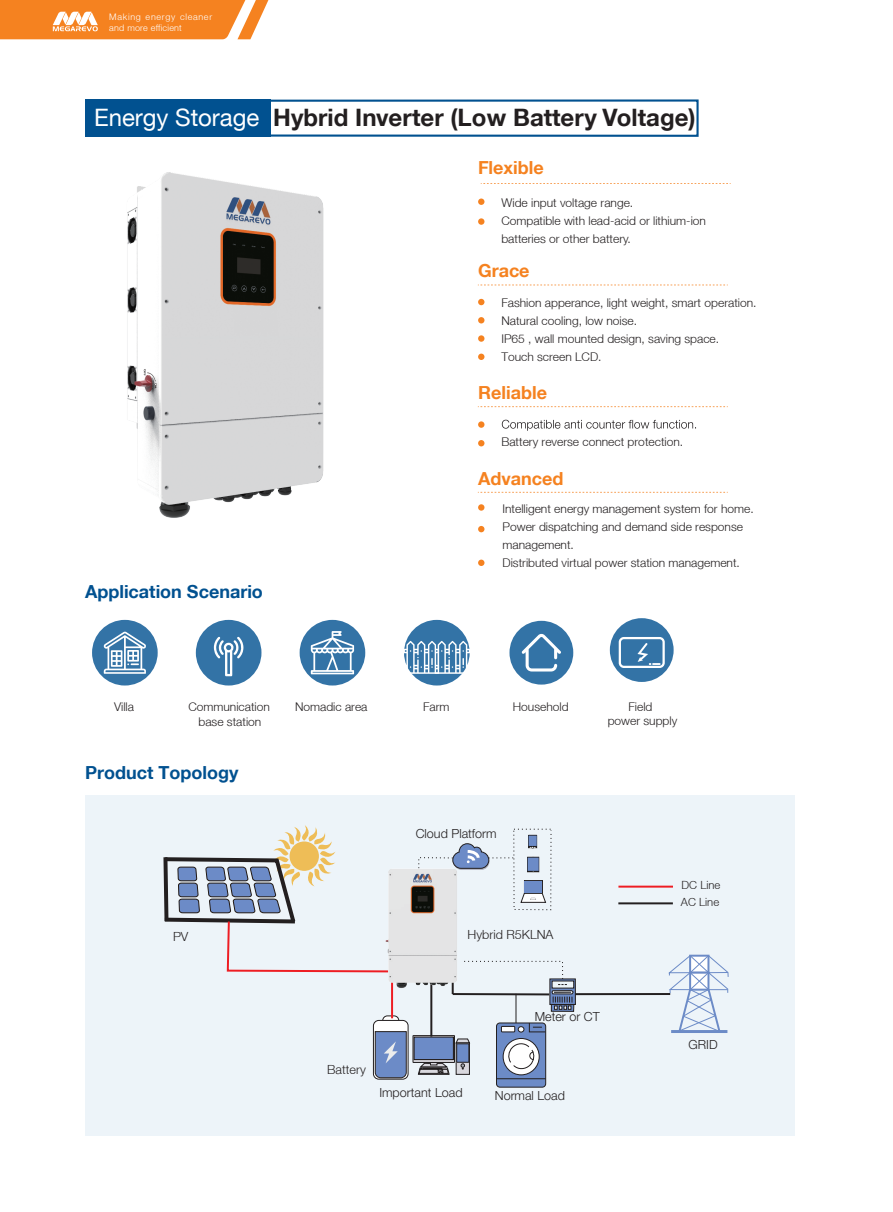
<style>
.page{position:relative;width:893px;height:1212px;background:#fff}
.page>*{position:absolute;margin:0;border:0;box-sizing:border-box;transform-origin:0 0}
.t1{font:700 24px "Helvetica Neue LT";color:#231f20}
.t2{font:700 18px "Helvetica Neue LT";color:#015190}
.t3{font:700 18px "Helvetica Neue LT";color:#f58220}
.t4{font:300 12.6px "Helvetica Neue LT Pro";color:#231f20}
.t5{font:300 12.6px "Helvetica Neue LT";color:#231f20}
.t6{font:300 12px/18px "Helvetica Neue LT";color:#231f20}
.t7{font:300 11.25px "Helvetica Neue LT";color:#231f20}
.t8{font:300 9px/10.8px "Helvetica Neue LT";letter-spacing:.075em;color:#fff}
.s1{font-weight:400;color:#fff}
</style>
<div class="page">
<div style="left:85px;top:795px;width:710px;height:340px;background:#edf4f9"></div>
<div style="left:267px;top:99px;width:432px;height:38px;border:2px solid #015190"></div>
<div style="left:85px;top:100px;width:186px;height:37px;background:#015190"></div>
<div style="left:92px;top:620px;width:66px;height:65px;background:#3373a6;border-radius:50%"></div>
<svg style="left:104px;top:631px;width:42px;height:43px"></svg>
<div style="left:196px;top:620px;width:65px;height:65px;background:#3373a6;border-radius:50%"></div>
<svg style="left:214px;top:637px;width:29px;height:39px"></svg>
<div style="left:300px;top:620px;width:65px;height:65px;background:#3373a6;border-radius:50%"></div>
<svg style="left:311px;top:631px;width:43px;height:43px"></svg>
<div style="left:404px;top:620px;width:66px;height:65px;background:#3373a6;border-radius:50%"></div>
<svg style="left:404px;top:641px;width:66px;height:33px"></svg>
<svg style="left:478px;top:560px;width:6px;height:6px"></svg>
<svg style="left:519px;top:183px;width:212px;height:1px"></svg>
<svg style="left:519px;top:285px;width:209px;height:1px"></svg>
<svg style="left:519px;top:406px;width:209px;height:1px"></svg>
<svg style="left:519px;top:492px;width:209px;height:1px"></svg>
<svg style="left:519px;top:420px;width:177px;height:11px"></svg>
<div style="left:509px;top:621px;width:64px;height:63px;background:#3373a6;border-radius:50%"></div>
<svg style="left:522px;top:633px;width:39px;height:38px"></svg>
<div style="left:610px;top:618px;width:64px;height:64px;background:#3373a6;border-radius:50%"></div>
<div style="left:619px;top:637px;width:46px;height:31px;border:2px solid #fff;border-radius:4px"></div>
<svg style="left:637px;top:643px;width:24px;height:22px"></svg>
<svg style="left:668px;top:954px;width:61px;height:79px"></svg>
<svg style="left:496px;top:1023px;width:50px;height:64px"></svg>
<div style="left:496px;top:1022px;width:50px;height:65px;border:1px solid #231f20;border-radius:3px"></div>
<hr style="left:575px;top:993px;width:95px;height:2px;background:#231f20">
<svg style="left:163px;top:825px;width:413px;height:254px"></svg>
<hr style="left:618px;top:902px;width:55px;height:2px;background:#231f20">
<hr style="left:618px;top:886px;width:55px;height:1px;background:#ee1d23">
<img style="left:127px;top:172px;width:392px;height:361px">
<img style="left:321px;top:858px;width:208px;height:139px">
<svg style="left:0;top:0;width:268px;height:39px;background:#f6903a"></svg>
<p class="t8" style="left:109px;top:11px;width:104px">Making energy cleaner and more efficient</p>
<p class="t1" style="left:94px;top:103px;width:603px"><span class="s1">Energy Storage</span> Hybrid Inverter (Low Battery Voltage)</p>
<p class="t3" style="left:478px;top:156px;width:67px">Flexible</p>
<p class="t6" style="left:501px;top:193px;width:206px">Wide input voltage range.<br>Compatible with lead-acid or lithium-ion batteries or other battery.</p>
<p class="t3" style="left:478px;top:260px;width:53px">Grace</p>
<p class="t6" style="left:501px;top:293px;width:257px">Fashion apperance, light weight, smart operation.<br>Natural cooling, low noise.<br>IP65 , wall mounted design, saving space.<br>Touch screen LCD.</p>
<p class="t3" style="left:478px;top:381px;width:70px">Reliable</p>
<p class="t6" style="left:501px;top:433px;width:183px">Battery reverse connect protection.</p>
<p class="t3" style="left:478px;top:467px;width:87px">Advanced</p>
<p class="t2" style="left:85px;top:581px;width:179px">Application Scenario</p>
<p class="t6" style="left:502px;top:499px;width:253px">Intelligent energy management system for home.<br>Power dispatching and demand side response management.<br>Distributed virtual power station management.</p>
<p class="t6" style="left:188px;top:697px;width:83px">Communication</p>
<p class="t6" style="left:295px;top:697px;width:74px">Nomadic area</p>
<p class="t6" style="left:423px;top:697px;width:28px">Farm</p>
<p class="t6" style="left:198px;top:712px;width:64px">base station</p>
<p class="t6" style="left:114px;top:697px;width:22px">Villa</p>
<p class="t6" style="left:513px;top:697px;width:57px">Household</p>
<p class="t2" style="left:85px;top:761px;width:155px">Product Topology</p>
<p class="t4" style="left:416px;top:826px;width:82px">Cloud Platform</p>
<p class="t5" style="left:173px;top:929px;width:17px">PV</p>
<p class="t5" style="left:468px;top:927px;width:87px">Hybrid R5KLNA</p>
<p class="t6" style="left:608px;top:699px;width:71px;line-height:14.4px;text-align:center">Field<br>power supply</p>
<p class="t7" style="left:682px;top:878px;width:40px">DC Line</p>
<p class="t7" style="left:681px;top:895px;width:40px">AC Line</p>
<p class="t4" style="left:535px;top:1009px;width:67px">Meter or CT</p>
<p class="t5" style="left:327px;top:1062px;width:40px">Battery</p>
<p class="t4" style="left:379px;top:1084px;width:85px">Important Load</p>
<p class="t4" style="left:495px;top:1088px;width:72px">Normal Load</p>
<p class="t4" style="left:689px;top:1037px;width:31px">GRID</p>
</div>
